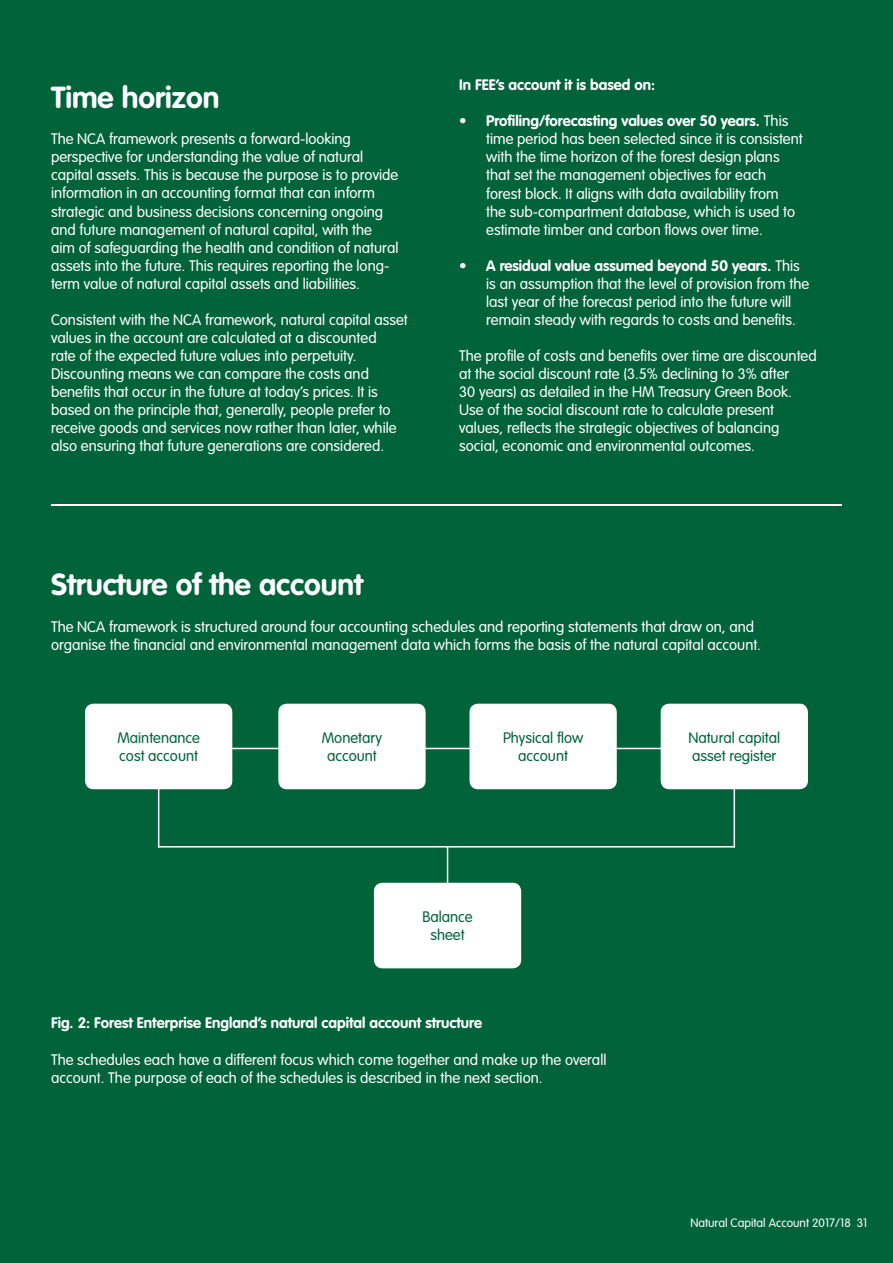
<style>
.page{position:relative;width:893px;height:1263px;background:#00633a}
.page>*{position:absolute;margin:0;border:0;box-sizing:border-box;transform-origin:0 0}
.t1{font:700 30px "VAG Rounded";color:#fff}
.t2{font:300 15px/18px "VAG Rounded";color:#fff}
.t3{font:300 15px/18px "VAG Rounded";color:#00633a;text-align:center}
.t4{font:700 15px "VAG Rounded";color:#fff}
.t5{font:300 12px "VAG Rounded";color:#fff}
.s1{font-weight:700}
</style>
<div class="page">
<hr style="left:105px;top:748px;width:649px;height:1px;background:#fff">
<div style="left:661px;top:704px;width:147px;height:85px;background:#fff;border-radius:9px"></div>
<div style="left:469px;top:704px;width:148px;height:85px;background:#fff;border-radius:9px"></div>
<div style="left:278px;top:704px;width:148px;height:85px;background:#fff;border-radius:9px"></div>
<div style="left:85px;top:704px;width:147px;height:85px;background:#fff;border-radius:9px"></div>
<div style="left:374px;top:883px;width:147px;height:85px;background:#fff;border-radius:9px"></div>
<hr style="left:733px;top:771px;width:2px;height:76px;background:#fff">
<hr style="left:158px;top:777px;width:1px;height:70px;background:#fff">
<hr style="left:158px;top:846px;width:577px;height:1px;background:#fff">
<hr style="left:447px;top:846px;width:1px;height:42px;background:#fff">
<hr style="left:51px;top:504px;width:791px;height:1px;background:#fff">
<h1 class="t1" style="left:51px;top:80px;width:170px">Time horizon</h1>
<p class="t2" style="left:51px;top:130px;width:349px">The NCA framework presents a forward-looking perspective for understanding the value of natural capital assets. This is because the purpose is to provide information in an accounting format that can inform strategic and business decisions concerning ongoing and future management of natural capital, with the aim of safeguarding the health and condition of natural assets into the future. This requires reporting the long&shy;term value of natural capital assets and liabilities.</p>
<p class="t2" style="left:51px;top:310px;width:358px">Consistent with the NCA framework, natural capital asset values in the account are calculated at a discounted<br>rate of the expected future values into perpetuity.<br>Discounting means we can compare the costs and benefits that occur in the future at today’s prices. It is based on the principle that, generally, people prefer to receive goods and services now rather than later, while also ensuring that future generations are considered.</p>
<p class="t4" style="left:459px;top:76px;width:197px">In FEE’s account it is based on:</p>
<p class="t2" style="left:486px;top:112px;width:318px;text-indent:-27px"><span class="s1">• Profiling/forecasting values over 50 years.</span> This time period has been selected since it is consistent with the time horizon of the forest design plans that set the management objectives for each forest block. It aligns with data availability from<br>the sub-compartment database, which is used to estimate timber and carbon flows over time.</p>
<p class="t2" style="left:486px;top:256px;width:325px;text-indent:-27px"><span class="s1">• A residual value assumed beyond 50 years.</span> This is an assumption that the level of provision from the last year of the forecast period into the future will remain steady with regards to costs and benefits.</p>
<p class="t2" style="left:459px;top:347px;width:359px">The profile of costs and benefits over time are discounted at the social discount rate (3.5% declining to 3% after<br>30 years) as detailed in the HM Treasury Green Book.<br>Use of the social discount rate to calculate present values, reflects the strategic objectives of balancing social, economic and environmental outcomes.</p>
<h1 class="t1" style="left:51px;top:567px;width:313px">Structure of the account</h1>
<p class="t2" style="left:51px;top:617px;width:711px">The NCA framework is structured around four accounting schedules and reporting statements that draw on, and organise the financial and environmental management data which forms the basis of the natural capital account.</p>
<p class="t3" style="left:117px;top:729px;width:84px;text-align:left">Maintenance cost account</p>
<p class="t3" style="left:322px;top:729px;width:62px">Monetary account</p>
<p class="t3" style="left:503px;top:729px;width:82px">Physical flow account</p>
<p class="t3" style="left:422px;top:908px;width:52px">Balance sheet</p>
<p class="t4" style="left:51px;top:1014px;width:433px">Fig. 2: Forest Enterprise England’s natural capital account structure</p>
<p class="t2" style="left:51px;top:1050px;width:557px">The schedules each have a different focus which come together and make up the overall account. The purpose of each of the schedules is described in the next section.</p>
<p class="t3" style="left:688px;top:729px;width:93px;text-align:left">Natural capital asset register</p>
<p class="t5" style="left:690px;top:1216px;width:179px">Natural Capital Account 2017/18 31</p>
</div>
